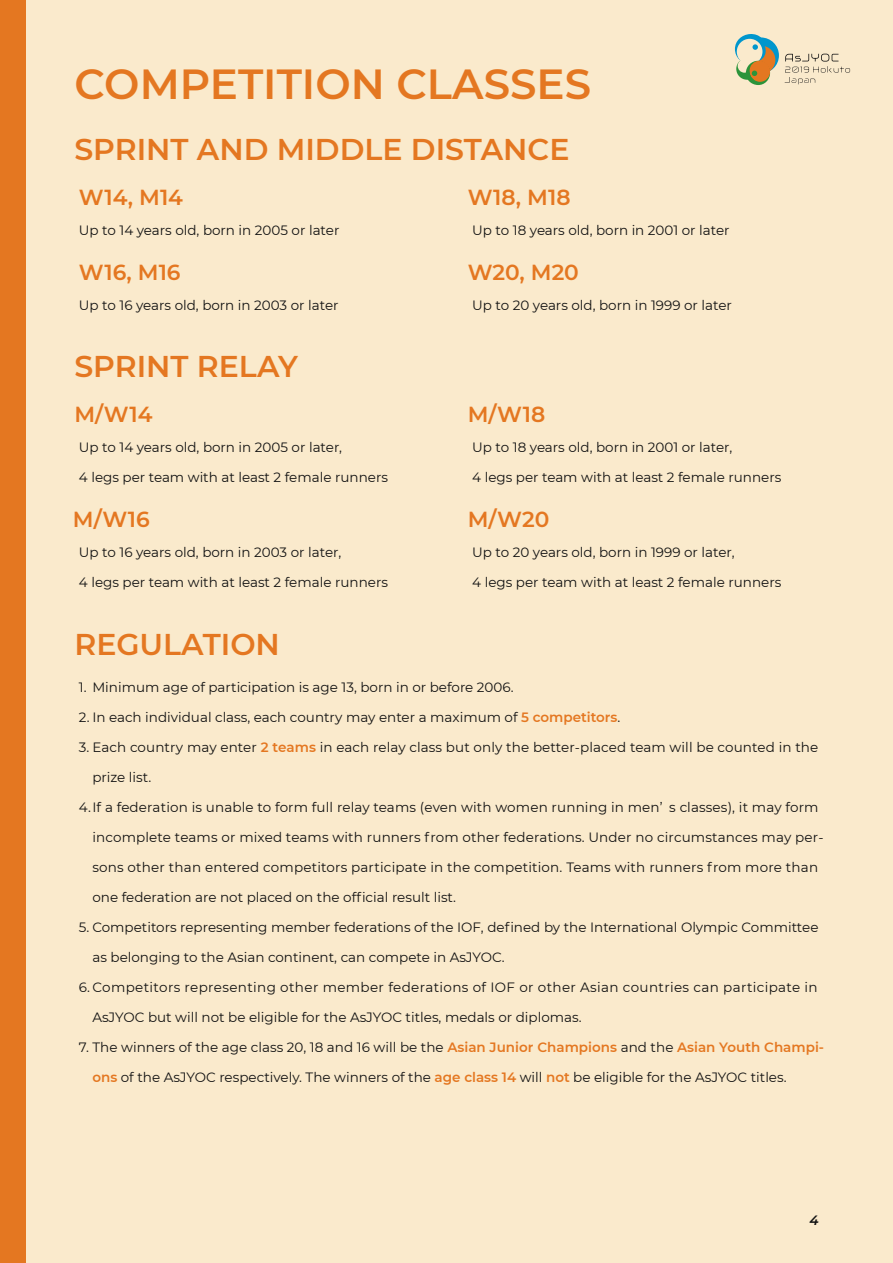
<style>
.page{position:relative;width:893px;height:1263px;background:#faeacc}
.page>*{position:absolute;margin:0;border:0;box-sizing:border-box;transform-origin:0 0}
.t1{font:600 42px "Montserrat";color:#e47721}
.t2{font:600 30px "Montserrat";color:#e47721}
.t3{font:600 21.75px "Montserrat";color:#e47721}
.t4{font:13.5px "Montserrat";color:#121212}
.t5{font:13.5px "Montserrat";letter-spacing:.025em;color:#121212}
.t6{font:italic 600 13.5px "Montserrat";color:#121212}
.s1{font-weight:600;color:#e47721}
</style>
<div class="page">
<svg style="left:785px;top:54px;width:65px;height:30px"></svg>
<svg style="left:736px;top:58px;width:22px;height:22px"></svg>
<svg style="left:743px;top:37px;width:36px;height:36px"></svg>
<div style="left:747px;top:46px;width:28px;height:28px;background:#e47721;border-radius:50%"></div>
<div style="left:738px;top:59px;width:13px;height:14px;background:#faeacc;border-radius:50%"></div>
<svg style="left:746px;top:61px;width:24px;height:24px"></svg>
<svg style="left:750px;top:62px;width:20px;height:20px"></svg>
<div style="left:750px;top:61px;width:19px;height:19px;background:#d27821;border-radius:50%"></div>
<div style="left:750px;top:61px;width:20px;height:20px;background:#e47721;border-radius:50%"></div>
<div style="left:750px;top:62px;width:20px;height:19px;background:#e47721;border-radius:50%"></div>
<svg style="left:752px;top:71px;width:5px;height:5px"></svg>
<svg style="left:735px;top:34px;width:31px;height:30px"></svg>
<div style="left:0;top:0;width:26px;height:1263px;background:#e47721"></div>
<h1 class="t1" style="left:74px;top:55px;width:518px">COMPETITION CLASSES</h1>
<h2 class="t2" style="left:74px;top:128px;width:497px">SPRINT AND MIDDLE DISTANCE</h2>
<h3 class="t3" style="left:79px;top:181px;width:106px">W14, M14</h3>
<h3 class="t3" style="left:468px;top:181px;width:104px">W18, M18</h3>
<p class="t4" style="left:79px;top:220px;width:262px">Up to 14 years old, born in 2005 or later</p>
<p class="t4" style="left:472px;top:220px;width:259px">Up to 18 years old, born in 2001 or later</p>
<h3 class="t3" style="left:79px;top:256px;width:103px">W16, M16</h3>
<h3 class="t3" style="left:468px;top:256px;width:113px">W20, M20</h3>
<p class="t4" style="left:79px;top:295px;width:261px">Up to 16 years old, born in 2003 or later</p>
<p class="t4" style="left:472px;top:295px;width:261px">Up to 20 years old, born in 1999 or later</p>
<h2 class="t2" style="left:74px;top:345px;width:225px">SPRINT RELAY</h2>
<h3 class="t3" style="left:74px;top:399px;width:80px">M/W14</h3>
<h3 class="t3" style="left:468px;top:399px;width:79px">M/W18</h3>
<p class="t4" style="left:79px;top:438px;width:265px">Up to 14 years old, born in 2005 or later,</p>
<p class="t4" style="left:472px;top:438px;width:262px">Up to 18 years old, born in 2001 or later,</p>
<p class="t4" style="left:79px;top:468px;width:311px">4 legs per team with at least 2 female runners</p>
<p class="t4" style="left:472px;top:468px;width:311px">4 legs per team with at least 2 female runners</p>
<h3 class="t3" style="left:73px;top:504px;width:78px">M/W16</h3>
<h3 class="t3" style="left:468px;top:504px;width:83px">M/W20</h3>
<p class="t4" style="left:79px;top:543px;width:264px">Up to 16 years old, born in 2003 or later,</p>
<p class="t4" style="left:472px;top:543px;width:264px">Up to 20 years old, born in 1999 or later,</p>
<p class="t4" style="left:79px;top:573px;width:311px">4 legs per team with at least 2 female runners</p>
<p class="t4" style="left:472px;top:573px;width:311px">4 legs per team with at least 2 female runners</p>
<h2 class="t2" style="left:74px;top:623px;width:207px">REGULATION</h2>
<p class="t4" style="left:79px;top:678px;width:436px">1. Minimum age of participation is age 13, born in or before 2006.</p>
<p class="t4" style="left:79px;top:708px;width:543px">2. In each individual class, each country may enter a maximum of <span class="s1">5 competitors</span>.</p>
<p class="t4" style="left:79px;top:738px;width:741px">3. Each country may enter <span class="s1">2 teams</span> in each relay class but only the better-placed team will be counted in the</p>
<p class="t4" style="left:92px;top:768px;width:60px">prize list.</p>
<p class="t4" style="left:79px;top:798px;width:741px">4. If a federation is unable to form full relay teams (even with women running in men’ s classes), it may form</p>
<p class="t4" style="left:92px;top:828px;width:733px">incomplete teams or mixed teams with runners from other federations. Under no circumstances may per-</p>
<p class="t4" style="left:92px;top:858px;width:727px">sons other than entered competitors participate in the competition. Teams with runners from more than</p>
<p class="t4" style="left:92px;top:888px;width:365px">one federation are not placed on the official result list.</p>
<p class="t4" style="left:79px;top:918px;width:741px">5. Competitors representing member federations of the IOF, defined by the International Olympic Committee</p>
<p class="t4" style="left:92px;top:948px;width:414px">as belonging to the Asian continent, can compete in AsJYOC.</p>
<p class="t5" style="left:79px;top:978px;width:740px">6. Competitors representing other member federations of IOF or other Asian countries can participate in</p>
<p class="t4" style="left:92px;top:1008px;width:491px">AsJYOC but will not be eligible for the AsJYOC titles, medals or diplomas.</p>
<p class="t4" style="left:79px;top:1038px;width:747px">7. The winners of the age class 20, 18 and 16 will be the <span class="s1">Asian Junior Champions</span> and the <span class="s1">Asian Youth Champi-</span></p>
<p class="t4" style="left:92px;top:1068px;width:696px"><span class="s1">ons</span> of the AsJYOC respectively. The winners of the <span class="s1">age class 14</span> will <span class="s1">not</span> be eligible for the AsJYOC titles.</p>
<p class="t6" style="left:809px;top:1211px;width:11px">4</p>
</div>
